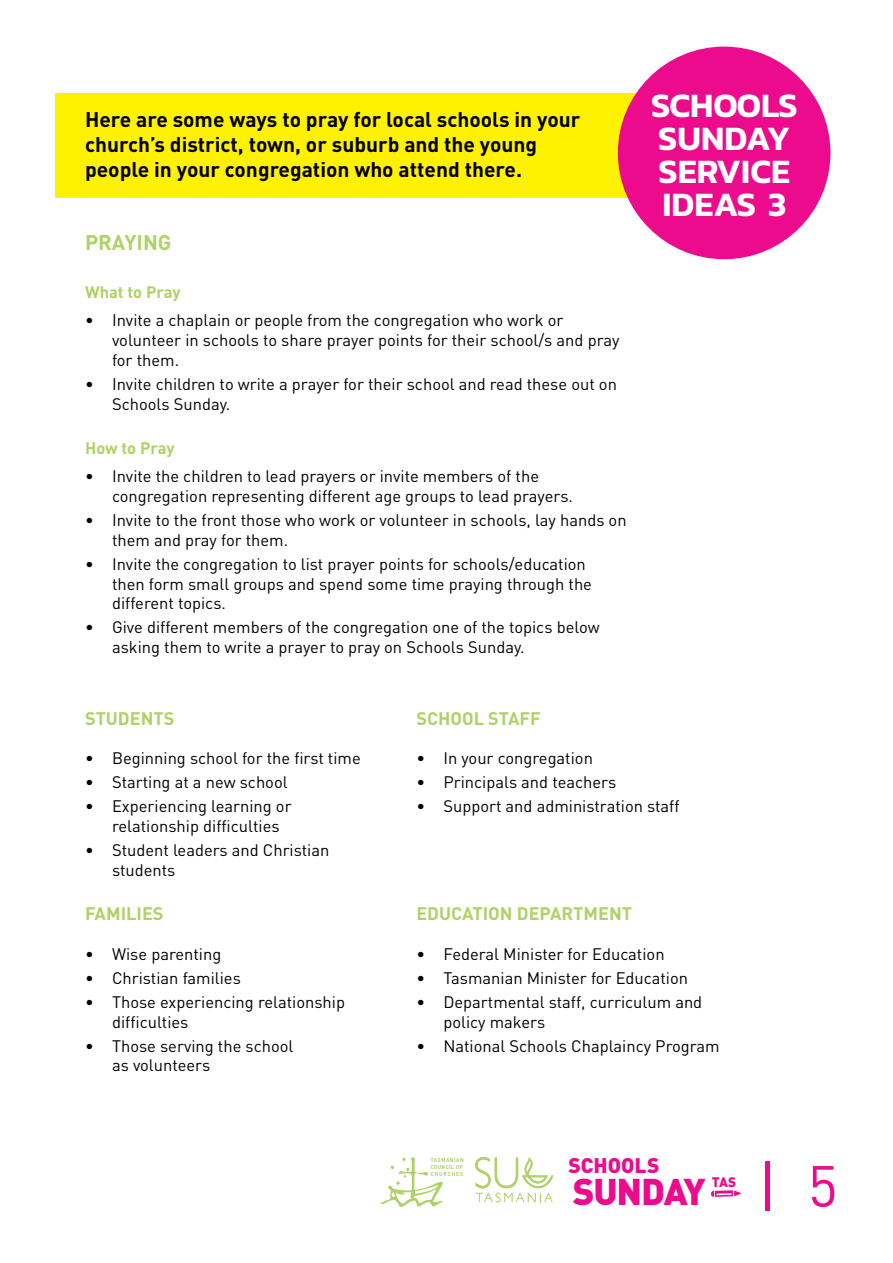
<style>
.page{position:relative;width:893px;height:1263px;background:#fff}
.page>*{position:absolute;margin:0;border:0;box-sizing:border-box;transform-origin:0 0}
.t1{font:57px "DIN Pro";color:#ec0b8c}
.t2{font:900 36.75px "DIN Pro";letter-spacing:-.03em;color:#ec0b8c}
.t3{font:600 34.5px/33px "Kanit";color:#fff}
.t4{font:700 21px/25.2px "DIN Pro";color:#000}
.t5{font:700 21px "DIN Pro";color:#aed267}
.t6{font:900 21px "DIN Pro";color:#ec0b8c}
.t7{font:700 18px "DIN Pro";color:#aed267}
.t8{font:16.5px/19.8px "DIN Pro";color:#000}
.t9{font:700 16.5px "DIN Pro";color:#aed267}
.t10{font:900 13.65px "DIN Pro";color:#ec0b8c}
.t11{font:700 5.7px/7.2px "DIN Pro";letter-spacing:.11em;color:#aed267;scale:.9 1}
</style>
<div class="page">
<div style="left:55px;top:94px;width:675px;height:104px;background:#fff200"></div>
<div style="left:618px;top:47px;width:212px;height:212px;background:#ec0b8c;border-radius:50%"></div>
<hr style="left:765px;top:1161px;width:4px;height:49px;background:#ec0b8c">
<svg style="left:711px;top:1190px;width:30px;height:7px"></svg>
<svg style="left:475px;top:1157px;width:78px;height:45px"></svg>
<svg style="left:380px;top:1157px;width:63px;height:50px"></svg>
<p class="t4" style="left:85px;top:106px;width:497px">Here are some ways to pray for local schools in your church’s district, town, or suburb and the young people in your congregation who attend there.</p>
<p class="t5" style="left:85px;top:228px;width:88px">PRAYING</p>
<p class="t9" style="left:85px;top:281px;width:97px">What to Pray</p>
<p class="t8" style="left:112px;top:310px;width:509px;text-indent:-27px">• Invite a chaplain or people from the congregation who work or volunteer in schools to share prayer points for their school/s and pray for them.</p>
<p class="t8" style="left:112px;top:373px;width:506px;text-indent:-27px">• Invite children to write a prayer for their school and read these out on<br>Schools Sunday.</p>
<p class="t9" style="left:85px;top:436px;width:91px">How to Pray</p>
<p class="t8" style="left:112px;top:465px;width:462px;text-indent:-27px">• Invite the children to lead prayers or invite members of the congregation representing different age groups to lead prayers.</p>
<p class="t8" style="left:112px;top:509px;width:516px;text-indent:-27px">• Invite to the front those who work or volunteer in schools, lay hands on them and pray for them.</p>
<p class="t8" style="left:112px;top:553px;width:481px;text-indent:-27px">• Invite the congregation to list prayer points for schools/education then form small groups and spend some time praying through the different topics.</p>
<p class="t8" style="left:112px;top:617px;width:489px;text-indent:-27px">• Give different members of the congregation one of the topics below asking them to write a prayer to pray on Schools Sunday.</p>
<h3 class="t3" style="left:651px;top:88px;width:148px">SCHOOLS<br>SUNDAY<br>SERVICE<br>IDEAS 3</h3>
<p class="t7" style="left:85px;top:706px;width:91px">STUDENTS</p>
<p class="t8" style="left:85px;top:748px;width:277px">• Beginning school for the first time</p>
<p class="t8" style="left:85px;top:772px;width:204px">• Starting at a new school</p>
<p class="t8" style="left:112px;top:796px;width:181px;text-indent:-27px">• Experiencing learning or relationship difficulties</p>
<p class="t8" style="left:112px;top:840px;width:219px;text-indent:-27px">• Student leaders and Christian students</p>
<p class="t7" style="left:85px;top:901px;width:80px">FAMILIES</p>
<p class="t8" style="left:85px;top:943px;width:138px">• Wise parenting</p>
<p class="t8" style="left:85px;top:967px;width:157px">• Christian families</p>
<p class="t8" style="left:112px;top:991px;width:234px;text-indent:-27px">• Those experiencing relationship difficulties</p>
<p class="t8" style="left:112px;top:1035px;width:183px;text-indent:-27px">• Those serving the school as volunteers</p>
<p class="t7" style="left:416px;top:706px;width:126px">SCHOOL STAFF</p>
<p class="t8" style="left:416px;top:748px;width:178px">• In your congregation</p>
<p class="t8" style="left:416px;top:772px;width:201px">• Principals and teachers</p>
<p class="t8" style="left:416px;top:796px;width:265px">• Support and administration staff</p>
<p class="t7" style="left:416px;top:901px;width:217px">EDUCATION DEPARTMENT</p>
<p class="t8" style="left:416px;top:943px;width:250px">• Federal Minister for Education</p>
<p class="t8" style="left:416px;top:967px;width:273px">• Tasmanian Minister for Education</p>
<p class="t8" style="left:443px;top:991px;width:260px;text-indent:-27px">• Departmental staff, curriculum and policy makers</p>
<p class="t8" style="left:416px;top:1035px;width:305px">• National Schools Chaplaincy Program</p>
<p class="t11" style="left:431px;top:1156px;width:38px">TASMANIAN<br>COUNCIL OF<br>CHURCHES</p>
<p class="t6" style="left:568px;top:1151px;width:93px">SCHOOLS</p>
<h2 class="t2" style="left:573px;top:1166px;width:134px">SUNDAY</h2>
<p class="t10" style="left:712px;top:1172px;width:26px">TAS</p>
<h1 class="t1" style="left:808px;top:1147px;width:31px">5</h1>
</div>
